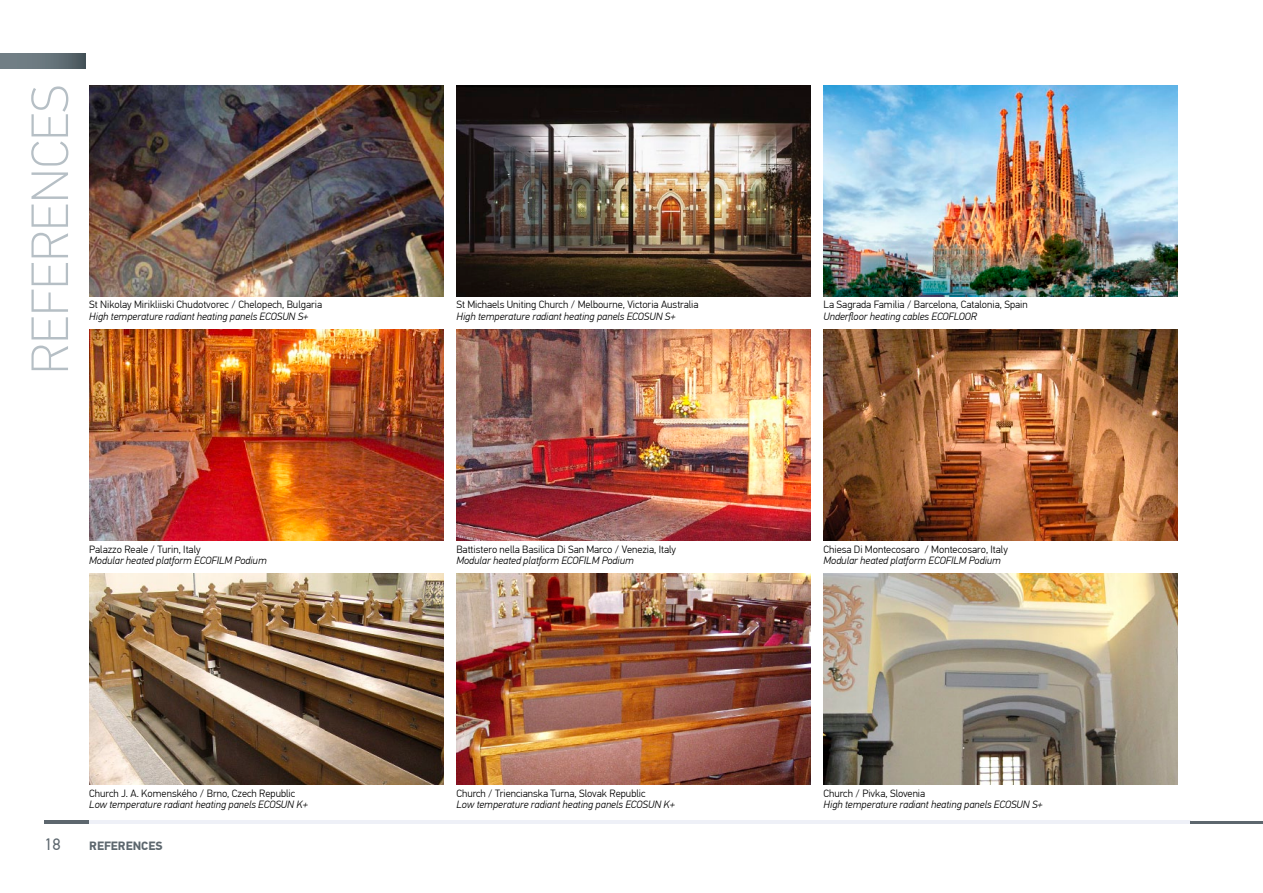
<style>
.page{position:relative;width:1263px;height:893px;background:#fff}
.page>*{position:absolute;margin:0;border:0;box-sizing:border-box;transform-origin:0 0}
.t1{font:100 52.5px "PF Din Text Pro";color:#b6bfc5}
.t2{font:16.5px "PF Din Text Pro";color:#5d676e}
.t3{font:700 12px "PF Din Text Pro";color:#5d676e}
.t4{font:300 10.5px "PF Din Text Pro";color:#000}
.t5{font:italic 300 10.5px "PF Din Text Pro";color:#000}
</style>
<div class="page">
<img style="left:89px;top:85px;width:355px;height:211px">
<img style="left:456px;top:85px;width:355px;height:211px">
<img style="left:823px;top:85px;width:355px;height:211px">
<img style="left:89px;top:329px;width:355px;height:211px">
<img style="left:823px;top:329px;width:355px;height:211px">
<img style="left:456px;top:329px;width:355px;height:211px">
<img style="left:89px;top:573px;width:355px;height:211px">
<img style="left:456px;top:573px;width:355px;height:211px">
<hr style="left:44px;top:821px;width:1147px;height:3px;background:#eef0f7">
<hr style="left:1191px;top:821px;width:72px;height:2px;background:#5d676e">
<hr style="left:44px;top:821px;width:45px;height:3px;background:#5d676e">
<svg style="left:0;top:53px;width:85px;height:15px"></svg>
<img style="left:823px;top:573px;width:355px;height:211px">
<h1 class="t1" style="left:20px;top:374px;width:285px;rotate:-90deg">References</h1>
<p class="t4" style="left:89px;top:299px;width:234px">St Nikolay Mirikliiski Chudotvorec / Chelopech, Bulgaria</p>
<p class="t5" style="left:89px;top:310px;width:221px">High temperature radiant heating panels ECOSUN S+</p>
<p class="t4" style="left:89px;top:543px;width:113px">Palazzo Reale / Turin, Italy</p>
<p class="t5" style="left:89px;top:554px;width:179px">Modular heated platform ECOFILM Podium</p>
<p class="t4" style="left:89px;top:787px;width:207px">Church J. A. Komenského / Brno, Czech Republic</p>
<p class="t5" style="left:89px;top:799px;width:220px">Low temperature radiant heating panels ECOSUN K+</p>
<h2 class="t2" style="left:44px;top:835px;width:18px">18</h2>
<p class="t3" style="left:89px;top:839px;width:75px">REFERENCES</p>
<p class="t4" style="left:456px;top:299px;width:244px">St Michaels Uniting Church / Melbourne, Victoria Australia</p>
<p class="t5" style="left:456px;top:310px;width:221px">High temperature radiant heating panels ECOSUN S+</p>
<p class="t4" style="left:823px;top:299px;width:206px">La Sagrada Familia / Barcelona, Catalonia, Spain</p>
<p class="t5" style="left:823px;top:310px;width:155px">Underfloor heating cables ECOFLOOR</p>
<p class="t4" style="left:456px;top:543px;width:221px">Battistero nella Basilica Di San Marco / Venezia, Italy</p>
<p class="t5" style="left:456px;top:554px;width:179px">Modular heated platform ECOFILM Podium</p>
<p class="t4" style="left:823px;top:543px;width:186px">Chiesa Di Montecosaro / Montecosaro, Italy</p>
<p class="t5" style="left:823px;top:554px;width:179px">Modular heated platform ECOFILM Podium</p>
<p class="t4" style="left:456px;top:787px;width:191px">Church / Triencianska Turna, Slovak Republic</p>
<p class="t5" style="left:456px;top:799px;width:220px">Low temperature radiant heating panels ECOSUN K+</p>
<p class="t4" style="left:823px;top:787px;width:103px">Church / Pivka, Slovenia</p>
<p class="t5" style="left:823px;top:799px;width:221px">High temperature radiant heating panels ECOSUN S+</p>
</div>
